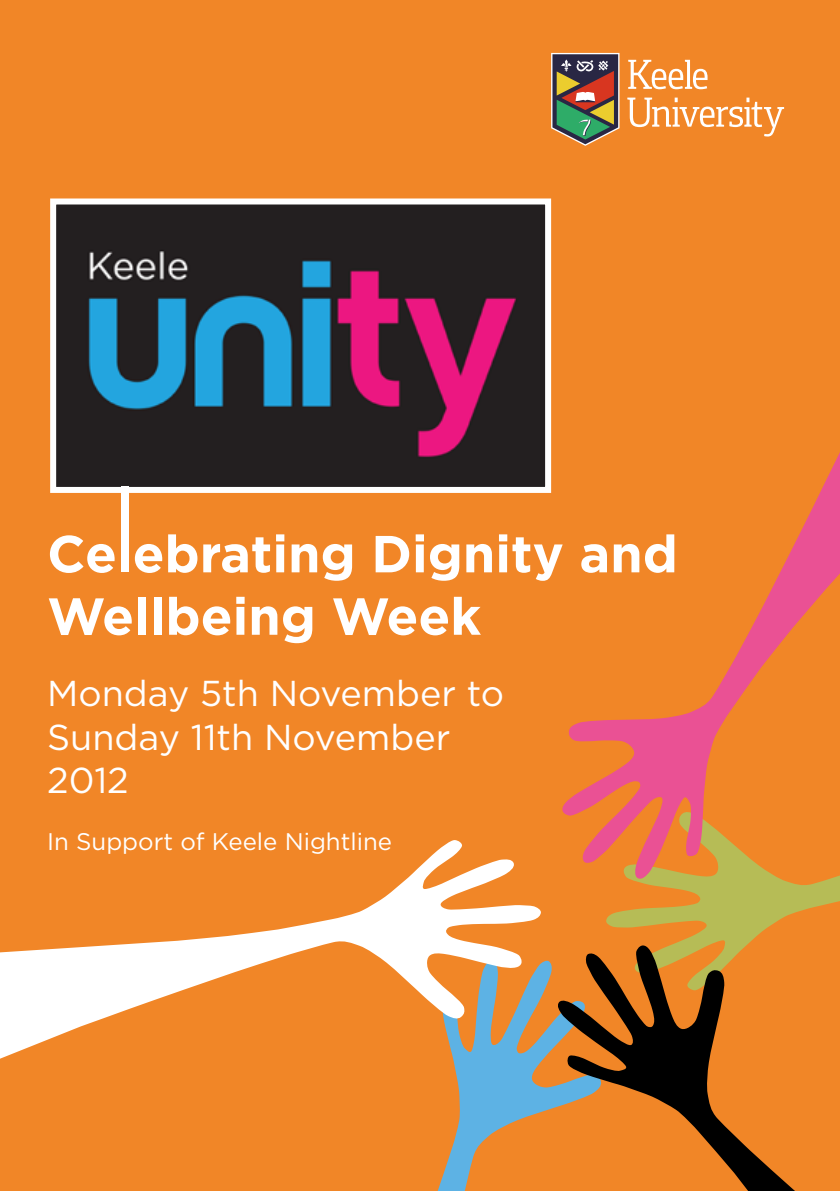
<style>
.page{position:relative;width:840px;height:1191px;background:#fff}
.page>*{position:absolute;margin:0;border:0;box-sizing:border-box;transform-origin:0 0}
.t1{font:700 52px/62.4px "Gotham";color:#fff}
.t2{font:36px/43.2px "Gotham";color:#fff}
.t3{font:24px "Gotham";color:#fff}
</style>
<div class="page">
<div style="left:0;top:0;width:839px;height:1191px;background:#f18627"></div>
<img style="left:57px;top:205px;width:487px;height:281px">
<div style="left:50px;top:198px;width:501px;height:295px;border:6px solid #fff"></div>
<svg style="left:628px;top:60px;width:79px;height:29px"></svg>
<svg style="left:627px;top:98px;width:156px;height:38px"></svg>
<svg style="left:551px;top:53px;width:68px;height:93px;background:#7d6e54"></svg>
<svg style="left:606px;top:880px;width:233px;height:63px;fill:#b6bc56"></svg>
<svg style="left:437px;top:960px;width:118px;height:231px"></svg>
<svg style="left:555px;top:943px;width:240px;height:248px"></svg>
<svg style="left:562px;top:454px;width:277px;height:426px"></svg>
<svg style="left:0;top:840px;width:541px;height:229px"></svg>
<div style="left:121px;top:486px;width:8px;height:50px;background:#fff"></div>
<h1 class="t1" style="left:47px;top:522px;width:631px">Celebrating Dignity and<br>Wellbeing Week</h1>
<p class="t2" style="left:47px;top:672px;width:458px">Monday 5th November to<br>Sunday 11th November<br>2012</p>
<p class="t3" style="left:47px;top:827px;width:346px">In Support of Keele Nightline</p>
</div>
